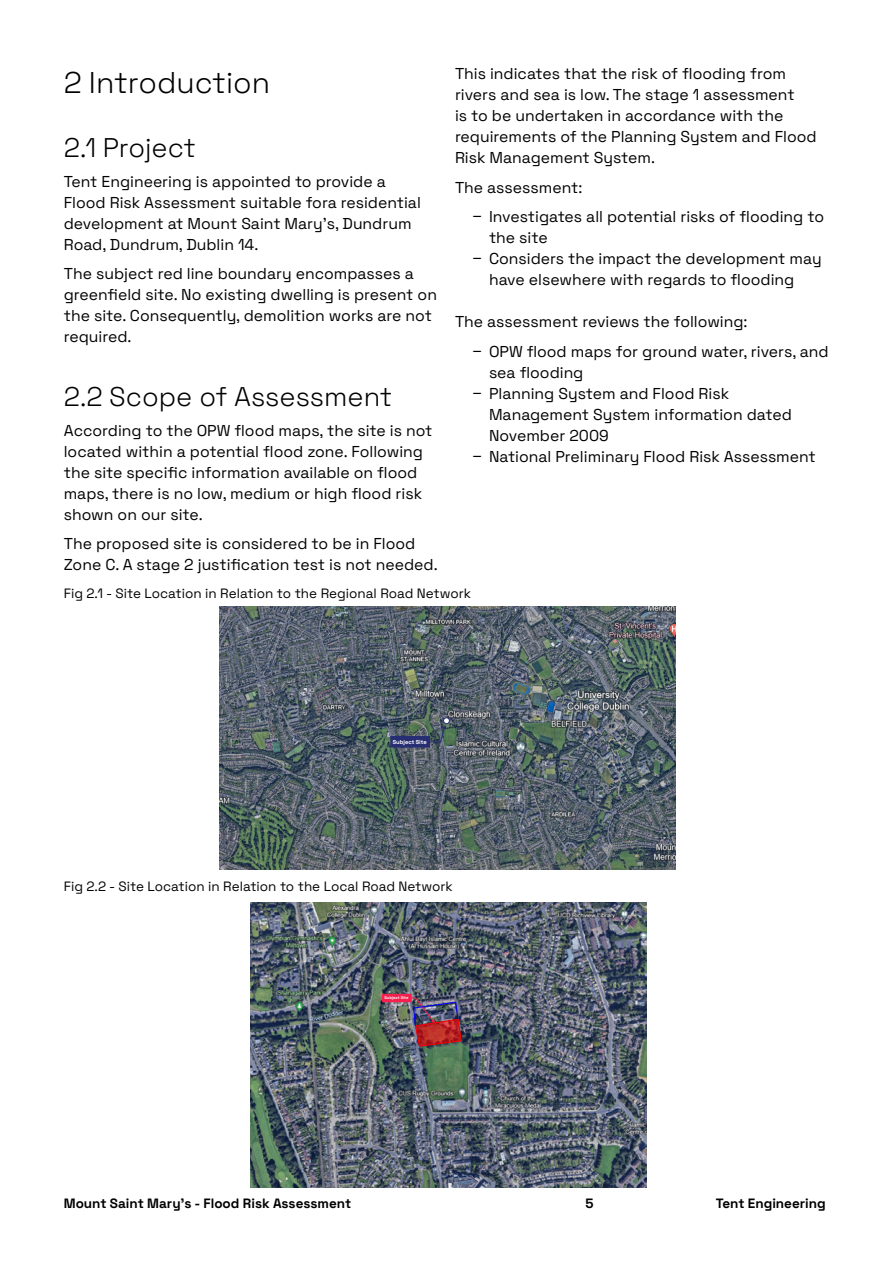
<style>
.page{position:relative;width:893px;height:1263px;background:#fff}
.page>*{position:absolute;margin:0;border:0;box-sizing:border-box;transform-origin:0 0}
.t1{font:300 30px "Space Grotesk";color:#000}
.t2{font:300 27px "Space Grotesk";color:#000}
.t3{font:300 15.75px/21px "Space Grotesk";color:#000}
.t4{font:300 13.5px "Space Grotesk";color:#000}
.t5{font:700 5.7px "Space Grotesk";color:#fff}
.t6{font:700 4.05px "Space Grotesk";color:#fff}
.s1{font-family:"Roboto";font-weight:400}
</style>
<div class="page">
<img style="left:250px;top:903px;width:397px;height:285px">
<div style="left:383px;top:994px;width:28px;height:8px;background:#f5204e"></div>
<img style="left:411px;top:997px;width:51px;height:49px">
<img style="left:220px;top:607px;width:456px;height:262px">
<div style="left:391px;top:737px;width:39px;height:10px;background:#282e74"></div>
<div style="left:390px;top:736px;width:40px;height:11px;border:1px solid #282e74"></div>
<svg style="left:429px;top:718px;width:20px;height:25px"></svg>
<div style="left:443px;top:718px;width:7px;height:6px;border:1px solid #282e74;border-radius:50%"></div>
<h1 class="t1" style="left:64px;top:61px;width:208px">2 Introduction</h1>
<h2 class="t2" style="left:64px;top:128px;width:134px">2.1 Project</h2>
<p class="t3" style="left:64px;top:170px;width:359px">Tent Engineering is appointed to provide a Flood Risk Assessment suitable fora residential development at Mount Saint Mary’s, Dundrum Road, Dundrum, Dublin 14.</p>
<p class="t3" style="left:64px;top:262px;width:375px">The subject red line boundary encompasses a greenfield site. No existing dwelling is present on the site. Consequently, demolition works are not required.</p>
<h2 class="t2" style="left:64px;top:377px;width:330px">2.2 Scope of Assessment</h2>
<p class="t3" style="left:64px;top:419px;width:370px">According to the OPW flood maps, the site is not located within a potential flood zone. Following the site specific information available on flood maps, there is no low, medium or high flood risk shown on our site.</p>
<p class="t3" style="left:64px;top:532px;width:375px">The proposed site is considered to be in Flood<br>Zone C. A stage 2 justification test is not needed.</p>
<p class="t3" style="left:455px;top:62px;width:363px">This indicates that the risk of flooding from rivers and sea is low. The stage 1 assessment<br>is to be undertaken in accordance with the requirements of the Planning System and Flood Risk Management System.</p>
<p class="t3" style="left:455px;top:176px;width:129px">The assessment:</p>
<p class="t3" style="left:489px;top:205px;width:337px;text-indent:-17px"><span class="s1">–</span> Investigates all potential risks of flooding to the site</p>
<p class="t3" style="left:489px;top:247px;width:334px;text-indent:-17px"><span class="s1">–</span> Considers the impact the development may have elsewhere with regards to flooding</p>
<p class="t3" style="left:455px;top:310px;width:294px">The assessment reviews the following:</p>
<p class="t3" style="left:489px;top:340px;width:341px;text-indent:-17px"><span class="s1">–</span> OPW flood maps for ground water, rivers, and sea flooding</p>
<p class="t3" style="left:489px;top:382px;width:304px;text-indent:-17px"><span class="s1">–</span> Planning System and Flood Risk<br>Management System information dated<br>November 2009</p>
<p class="t3" style="left:472px;top:445px;width:345px"><span class="s1">–</span> National Preliminary Flood Risk Assessment</p>
<p class="t4" style="left:64px;top:583px;width:409px">Fig 2.1 - Site Location in Relation to the Regional Road Network</p>
<p class="t5" style="left:393px;top:737px;width:35px">Subject Site</p>
<p class="t4" style="left:64px;top:876px;width:391px">Fig 2.2 - Site Location in Relation to the Local Road Network</p>
<p class="t6" style="left:384px;top:995px;width:26px">Subject Site</p>
<p class="t4" style="left:64px;top:1193px;width:289px">Mount Saint Mary’s - Flood Risk Assessment</p>
<p class="t4" style="left:585px;top:1193px;width:10px">5</p>
<p class="t4" style="left:716px;top:1193px;width:111px">Tent Engineering</p>
</div>
